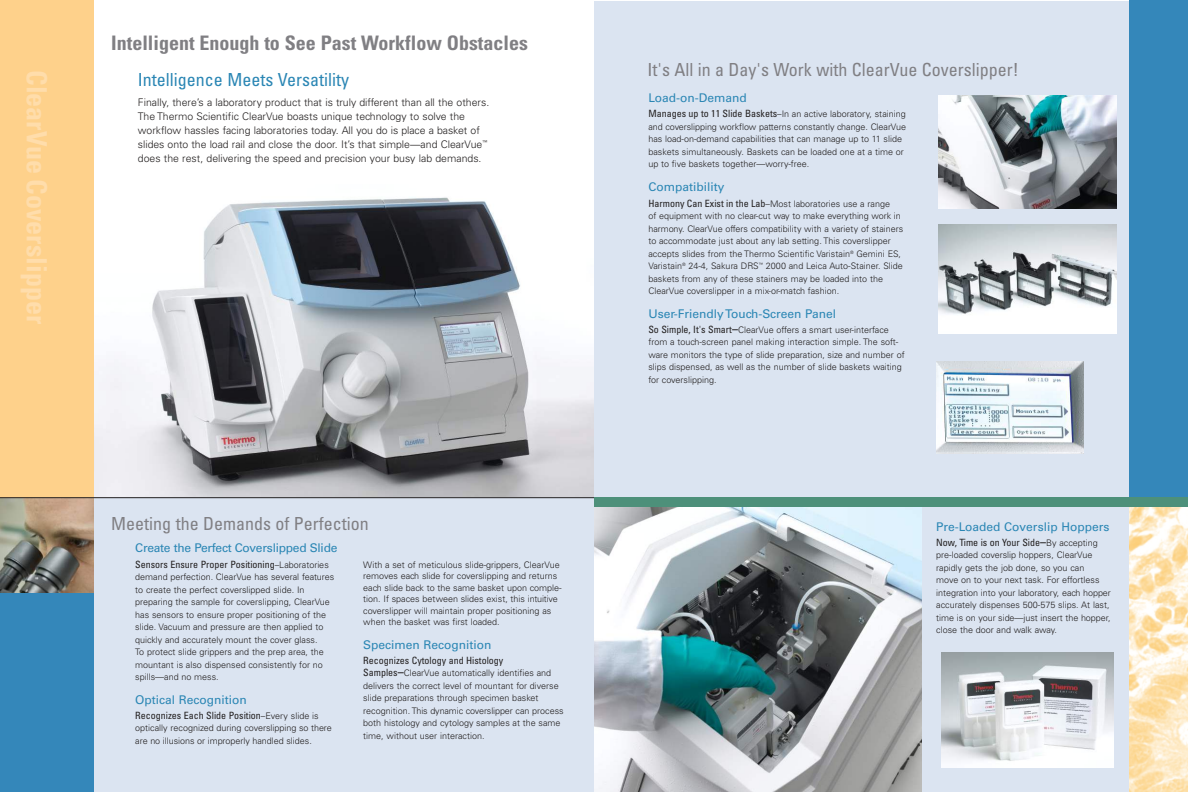
<style>
.page{position:relative;width:1188px;height:792px;background:#fff}
.page>*{position:absolute;margin:0;border:0;box-sizing:border-box;transform-origin:0 0}
.t1{font:700 condensed 28px "Univers LT";color:#ffddab}
.t2{font:700 condensed 20px "Univers LT";color:#807f83}
.t3{font:condensed 18px "Univers LT";color:#807f83}
.t4{font:condensed 18px "Univers LT";color:#2a86b4}
.t5{font:12px "Univers LT";color:#2a86b4}
.t6{font:12px "Univers LT";letter-spacing:-.02em;color:#2a86b4}
.t7{font:300 10.5px/14px "Univers LT";color:#221f1f}
.t8{font:condensed 10px "Univers LT";color:#221f1f}
.t9{font:300 9px/12.5px "Univers LT";color:#221f1f}
.s1{font-weight:300;font-stretch:normal;font-size:9px}
.s2{font-weight:400;font-stretch:condensed;font-size:10px}
.s3{font-weight:700;font-stretch:condensed;font-size:12px}
.s4{font-weight:700;font-size:12px}
</style>
<div class="page">
<div style="left:94px;top:486px;width:500px;height:306px;background:#dbe4f1"></div>
<div style="left:594px;top:1px;width:535px;height:497px;background:#dbe4f1"></div>
<img style="left:594px;top:507px;width:329px;height:285px">
<div style="left:923px;top:506px;width:208px;height:286px;background:#dbe4f1"></div>
<img style="left:938px;top:96px;width:178px;height:112px">
<img style="left:939px;top:224px;width:177px;height:109px">
<img style="left:936px;top:361px;width:147px;height:92px">
<img style="left:94px;top:197px;width:500px;height:300px">
<div style="left:0;top:0;width:94px;height:498px;background:#fed18b"></div>
<img style="left:0;top:498px;width:94px;height:95px">
<div style="left:1130px;top:0;width:58px;height:498px;background:#3487ba"></div>
<img style="left:1129px;top:507px;width:58px;height:285px">
<div style="left:594px;top:498px;width:594px;height:9px;background:#4d907a"></div>
<hr style="left:0;top:497px;width:594px;height:1px;background:#221f1f">
<img style="left:942px;top:652px;width:172px;height:115px">
<div style="left:0;top:593px;width:94px;height:199px;background:#3487ba"></div>
<h2 class="t2" style="left:111px;top:36px;width:418px">Intelligent Enough to See Past Workflow Obstacles</h2>
<h1 class="t1" style="left:47px;top:70px;width:255px;rotate:90deg">ClearVue Coverslipper</h1>
<h3 class="t4" style="left:138px;top:72px;width:213px">Intelligence Meets Versatility</h3>
<p class="t7" style="left:138px;top:96px;width:353px">Finally, there’s a laboratory product that is truly different than all the others.<br>The Thermo Scientific ClearVue boasts unique technology to solve the workflow hassles facing laboratories today. All you do is place a basket of slides onto the load rail and close the door. It’s that simple—and ClearVue<sup>™ </sup>does the rest, delivering the speed and precision your busy lab demands.</p>
<h3 class="t3" style="left:111px;top:516px;width:259px">Meeting the Demands of Perfection</h3>
<h3 class="t6" style="left:135px;top:543px;width:204px">Create the Perfect Coverslipped Slide</h3>
<p class="t8" style="left:135px;top:560px;width:195px">Sensors Ensure Proper Positioning<span class="s1">–Laboratories</span></p>
<p class="t9" style="left:135px;top:571px;width:201px">demand perfection. ClearVue has several features to create the perfect coverslipped slide. In preparing the sample for coverslipping, ClearVue has sensors to ensure proper positioning of the slide. Vacuum and pressure are then applied to quickly and accurately mount the cover glass.<br>To protect slide grippers and the prep area, the mountant is also dispensed consistently for no spills—and no mess.</p>
<h3 class="t5" style="left:135px;top:695px;width:113px">Optical Recognition</h3>
<p class="t8" style="left:135px;top:711px;width:185px">Recognizes Each Slide Position<span class="s1">–Every slide is</span></p>
<p class="t9" style="left:135px;top:722px;width:198px">optically recognized during coverslipping so there are no illusions or improperly handled slides.</p>
<p class="t9" style="left:363px;top:560px;width:200px;line-height:11.5px">With a set of meticulous slide-grippers, ClearVue removes each slide for coverslipping and returns each slide back to the same basket upon comple&shy;tion. If spaces between slides exist, this intuitive coverslipper will maintain proper positioning as when the basket was first loaded.</p>
<h3 class="t5" style="left:363px;top:641px;width:130px">Specimen Recognition</h3>
<p class="t8" style="left:363px;top:657px;width:142px">Recognizes Cytology and Histology</p>
<p class="t9" style="left:363px;top:668px;width:202px"><span class="s2">Samples</span><span class="s3">–</span>ClearVue automatically identifies and delivers the correct level of mountant for diverse slide preparations through specimen basket recognition. This dynamic coverslipper can process both histology and cytology samples at the same time, without user interaction.</p>
<h3 class="t3" style="left:648px;top:63px;width:373px">It's All in a Day's Work with ClearVue Coverslipper!</h3>
<h3 class="t5" style="left:648px;top:93px;width:100px">Load-on-Demand</h3>
<p class="t9" style="left:648px;top:109px;width:259px"><span class="s2">Manages up to 11 Slide Baskets</span>–In an active laboratory, staining and coverslipping workflow patterns constantly change. ClearVue has load-on-demand capabilities that can manage up to 11 slide baskets simultaneously. Baskets can be loaded one at a time or up to five baskets together—worry-free.</p>
<h3 class="t5" style="left:648px;top:182px;width:78px">Compatibility</h3>
<p class="t9" style="left:648px;top:198px;width:257px"><span class="s2">Harmony Can Exist in the Lab</span>–Most laboratories use a range<br>of equipment with no clear-cut way to make everything work in harmony. ClearVue offers compatibility with a variety of stainers to accommodate just about any lab setting. This coverslipper accepts slides from the Thermo Scientific Varistain<sup>®</sup> Gemini ES, Varistain<sup>®</sup> 24-4, Sakura DRS<sup>™</sup> 2000 and Leica Auto-Stainer. Slide baskets from any of these stainers may be loaded into the ClearVue coverslipper in a mix-or-match fashion.</p>
<h3 class="t5" style="left:648px;top:309px;width:189px">User-FriendlyTouch-Screen Panel</h3>
<p class="t9" style="left:648px;top:324px;width:258px"><span class="s2">So Simple, It's Smart</span><span class="s3">–</span>ClearVue offers a smart user-interface from a touch-screen panel making interaction simple. The soft&shy;ware monitors the type of slide preparation, size and number of slips dispensed, as well as the number of slide baskets waiting for coverslipping.</p>
<h3 class="t5" style="left:936px;top:522px;width:175px">Pre-Loaded Coverslip Hoppers</h3>
<p class="t8" style="left:936px;top:538px;width:163px">Now, Time is on Your Side<span class="s4">–</span><span class="s1">By accepting</span></p>
<p class="t9" style="left:936px;top:550px;width:176px">pre-loaded coverslip hoppers, ClearVue rapidly gets the job done, so you can<br>move on to your next task. For effortless integration into your laboratory, each hopper accurately dispenses 500-575 slips. At last, time is on your side—just insert the hopper, close the door and walk away.</p>
</div>
